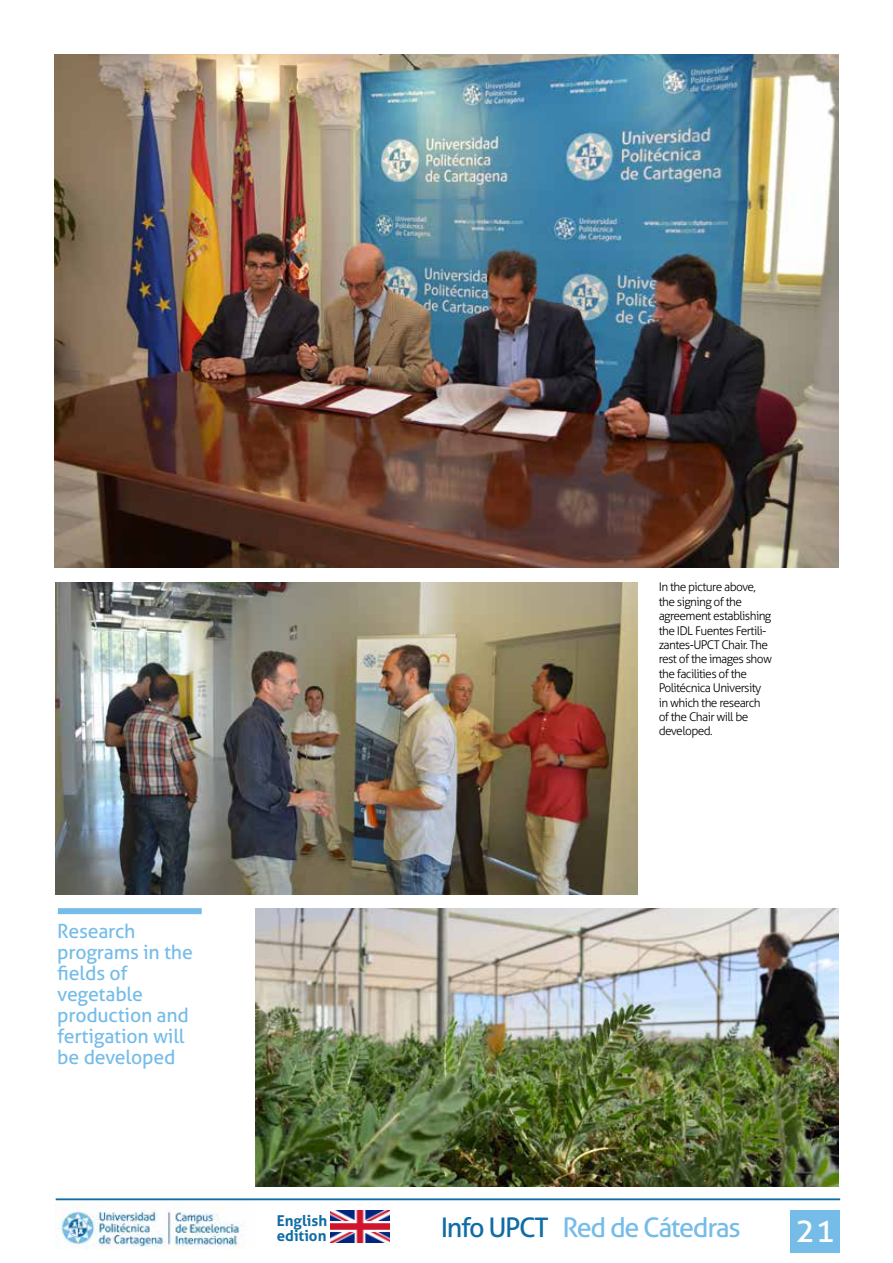
<style>
.page{position:relative;width:893px;height:1263px;background:#fff}
.page>*{position:absolute;margin:0;border:0;box-sizing:border-box;transform-origin:0 0}
.t1{font:33px "Aller";color:#fff}
.t2{font:27px "Aller";letter-spacing:-.05em;color:#75bce8}
.t3{font:19.5px/21px "Aller";letter-spacing:-.01em;color:#75bce8}
.t4{font:700 15px/15px "Aller";color:#0f6ca5}
.t5{font:300 12px/14.4px "Aller";letter-spacing:-.05em;color:#000}
.s1{color:#0f6ca5}
</style>
<div class="page">
<img style="left:54px;top:54px;width:785px;height:513px">
<img style="left:56px;top:583px;width:581px;height:312px">
<img style="left:256px;top:908px;width:583px;height:278px">
<div style="left:58px;top:908px;width:144px;height:6px;background:#75bce8"></div>
<div style="left:791px;top:1210px;width:49px;height:42px;background:#75bce8"></div>
<img style="left:56px;top:1200px;width:198px;height:49px">
<div style="left:56px;top:1198px;width:784px;height:2px;border:1px solid #0f6ca5"></div>
<img style="left:331px;top:1211px;width:58px;height:31px">
<h3 class="t3" style="left:57px;top:920px;width:137px">Research programs in the fields of vegetable production and fertigation will be developed</h3>
<p class="t4" style="left:277px;top:1213px;width:52px">English edition</p>
<p class="t5" style="left:659px;top:580px;width:115px">In the picture above, the signing of the agreement establishing the IDL Fuentes Fertili&shy;zantes-UPCT Chair. The rest of the images show the facilities of the<br>Politécnica University in which the research of the Chair will be developed.</p>
<h2 class="t2" style="left:441px;top:1211px;width:301px"><span class="s1">Info UPCT</span> Red de Cátedras</h2>
<h1 class="t1" style="left:796px;top:1210px;width:41px">21</h1>
</div>
